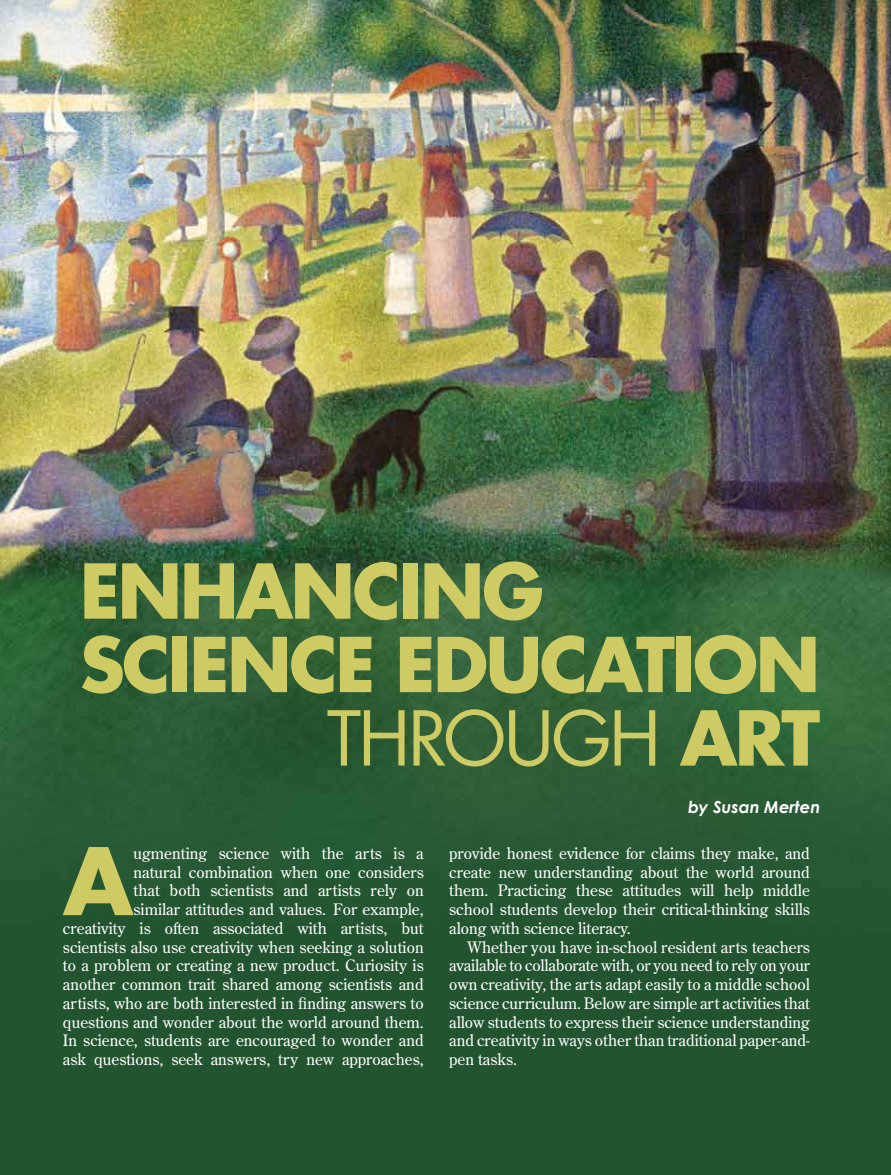
<style>
.page{position:relative;width:891px;height:1175px;background:#fff}
.page>*{position:absolute;margin:0;border:0;box-sizing:border-box;transform-origin:0 0}
.t1{font:700 90.3px "Futura Std";color:#cfcb64}
.t2{font:700 73.5px "Futura Std";letter-spacing:-.035em;color:#cfcb64}
.t3{font:73.5px "Futura Std";letter-spacing:-.04em;color:#cfcb64}
.t4{font:italic 700 16.5px "Century Gothic";color:#fff}
.t5{font:15.75px/18.8px "Century Old Style Std";color:#fff;text-align:justify}
.s1{font-weight:700}
</style>
<div class="page">
<img style="left:0;top:0;width:891px;height:1174px">
<h2 class="t2" style="left:80px;top:542px;width:466px">ENHANCING</h2>
<h2 class="t2" style="left:80px;top:615px;width:742px">SCIENCE EDUCATION</h2>
<h2 class="t3" style="left:327px;top:691px;width:495px">THROUGH <span class="s1">ART</span></h2>
<p class="t4" style="left:688px;top:794px;width:134px">by Susan Merten</p>
<p class="t5" style="left:63px;top:843px;width:362px;text-align:right">ugmenting science with the arts is a<br>natural combination when one considers<br>that both scientists and artists rely on<br>similar attitudes and values. For example,<br>creativity is often associated with artists, but scientists also use creativity when seeking a solution to a problem or creating a new product. Curiosity is another common trait shared among scientists and artists, who are both interested in finding answers to questions and wonder about the world around them.<br>In science, students are encouraged to wonder and ask questions, seek answers, try new approaches,</p>
<p class="t5" style="left:449px;top:843px;width:362px">provide honest evidence for claims they make, and create new understanding about the world around them. Practicing these attitudes will help middle school students develop their critical-thinking skills along with science literacy.</p>
<h1 class="t1" style="left:63px;top:821px;width:72px">A</h1>
<p class="t5" style="left:449px;top:937px;width:362px;text-indent:18px">Whether you have in-school resident arts teachers available to collaborate with, or you need to rely on your own creativity, the arts adapt easily to a middle school science curriculum. Below are simple art activities that allow students to express their science understanding and creativity in ways other than traditional paper-and&shy;pen tasks.</p>
</div>
